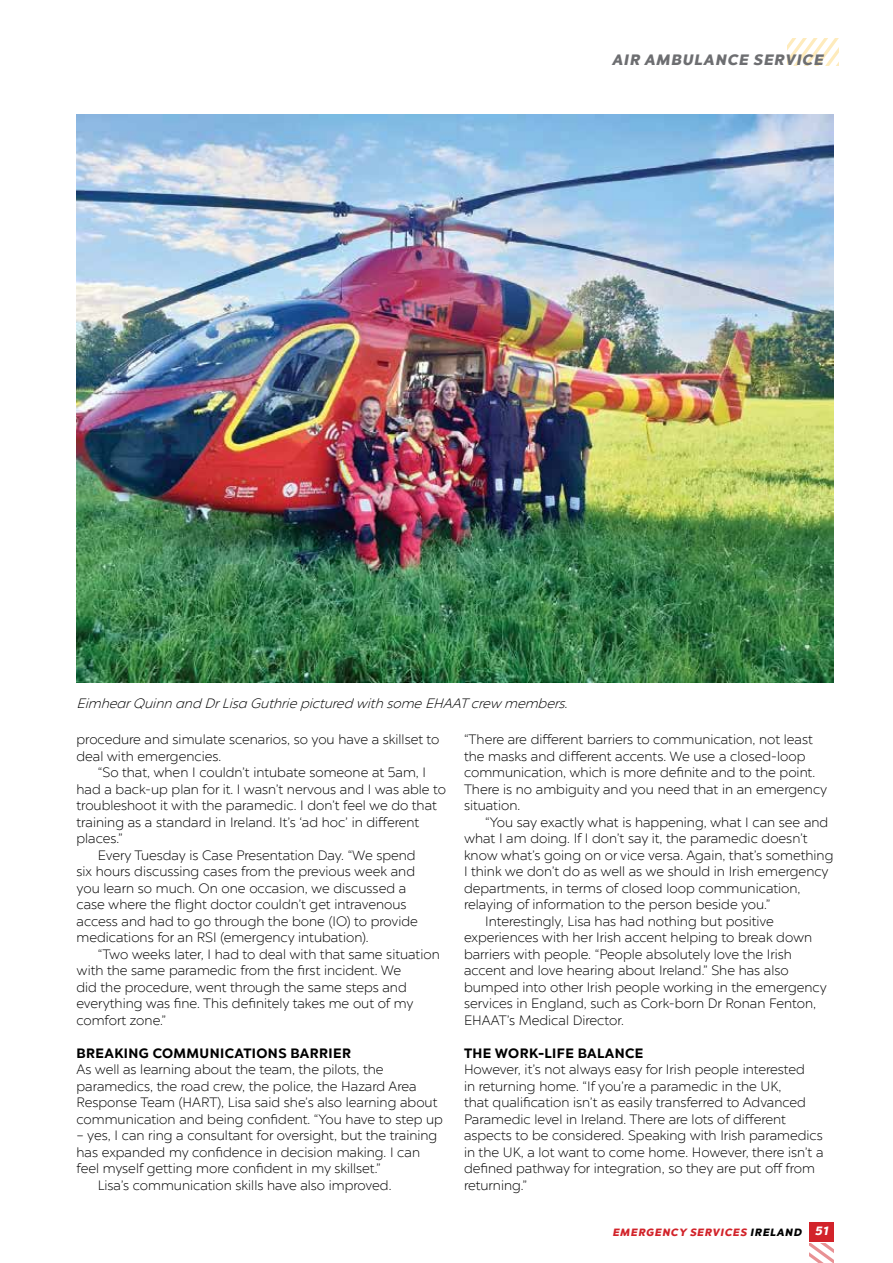
<style>
.page{position:relative;width:893px;height:1263px;background:#fff}
.page>*{position:absolute;margin:0;border:0;box-sizing:border-box;transform-origin:0 0}
.t1{font:15px "Chronica Pro Black It";letter-spacing:.07em;color:#6d6e71}
.t2{font:300 13.5px/16.5px "Chronica Pro";color:#000}
.t3{font:13.5px "Chronica Pro Light It";color:#000}
.t4{font:700 13.5px "Chronica Pro";letter-spacing:.03em;color:#000}
.t5{font:10.5px "Chronica Pro Black It";letter-spacing:.08em;color:#d2232a}
.s1{color:#000}
.s2{font-size:12px;color:#fff}
</style>
<div class="page">
<div style="left:809px;top:1222px;width:24px;height:19px;background:#d2232a"></div>
<svg style="left:809px;top:1243px;width:24px;height:20px"></svg>
<svg style="left:787px;top:39px;width:52px;height:26px"></svg>
<img style="left:77px;top:115px;width:756px;height:567px">
<p class="t1" style="left:612px;top:51px;width:213px">AIR AMBULANCE SERVICE</p>
<p class="t3" style="left:77px;top:696px;width:494px">Eimhear Quinn and Dr Lisa Guthrie pictured with some EHAAT crew members.</p>
<p class="t2" style="left:77px;top:732px;width:364px">procedure and simulate scenarios, so you have a skillset to deal with emergencies.</p>
<p class="t2" style="left:98px;top:765px;width:330px">“So that, when I couldn’t intubate someone at 5am, I</p>
<p class="t2" style="left:77px;top:781px;width:371px">had a back-up plan for it. I wasn’t nervous and I was able to</p>
<p class="t2" style="left:77px;top:798px;width:362px">troubleshoot it with the paramedic. I don’t feel we do that</p>
<p class="t2" style="left:77px;top:814px;width:344px">training as a standard in Ireland. It’s ‘ad hoc’ in different</p>
<p class="t2" style="left:77px;top:831px;width:48px">places.”</p>
<p class="t2" style="left:98px;top:847px;width:319px">Every Tuesday is Case Presentation Day. “We spend</p>
<p class="t2" style="left:77px;top:864px;width:340px">six hours discussing cases from the previous week and</p>
<p class="t2" style="left:77px;top:880px;width:331px">you learn so much. On one occasion, we discussed a</p>
<p class="t2" style="left:77px;top:897px;width:332px">case where the flight doctor couldn’t get intravenous</p>
<p class="t2" style="left:77px;top:913px;width:343px">access and had to go through the bone (IO) to provide</p>
<p class="t2" style="left:77px;top:929px;width:294px">medications for an RSI (emergency intubation).</p>
<p class="t2" style="left:98px;top:946px;width:343px">“Two weeks later, I had to deal with that same situation</p>
<p class="t2" style="left:77px;top:962px;width:326px">with the same paramedic from the first incident. We</p>
<p class="t2" style="left:77px;top:979px;width:332px">did the procedure, went through the same steps and</p>
<p class="t2" style="left:77px;top:995px;width:338px">everything was fine. This definitely takes me out of my</p>
<p class="t2" style="left:77px;top:1012px;width:91px">comfort zone.”</p>
<p class="t4" style="left:77px;top:1045px;width:276px">BREAKING COMMUNICATIONS BARRIER</p>
<p class="t2" style="left:77px;top:1061px;width:368px">As well as learning about the team, the pilots, the paramedics, the road crew, the police, the Hazard Area Response Team (HART), Lisa said she’s also learning about communication and being confident. “You have to step up</p>
<p class="t2" style="left:77px;top:1127px;width:362px">– yes, I can ring a consultant for oversight, but the training</p>
<p class="t2" style="left:77px;top:1144px;width:345px">has expanded my confidence in decision making. I can</p>
<p class="t2" style="left:77px;top:1160px;width:306px">feel myself getting more confident in my skillset.”</p>
<p class="t2" style="left:98px;top:1177px;width:295px">Lisa’s communication skills have also improved.</p>
<p class="t2" style="left:464px;top:731px;width:365px">“There are different barriers to communication, not least the masks and different accents. We use a closed-loop communication, which is more definite and to the point.<br>There is no ambiguity and you need that in an emergency situation.</p>
<p class="t2" style="left:485px;top:814px;width:345px">“You say exactly what is happening, what I can see and</p>
<p class="t2" style="left:464px;top:830px;width:345px">what I am doing. If I don’t say it, the paramedic doesn’t</p>
<p class="t2" style="left:464px;top:847px;width:371px">know what’s going on or vice versa. Again, that’s something</p>
<p class="t2" style="left:464px;top:863px;width:366px">I think we don’t do as well as we should in Irish emergency</p>
<p class="t2" style="left:464px;top:880px;width:338px">departments, in terms of closed loop communication,</p>
<p class="t2" style="left:464px;top:896px;width:308px">relaying of information to the person beside you.”</p>
<p class="t2" style="left:485px;top:913px;width:290px">Interestingly, Lisa has had nothing but positive</p>
<p class="t2" style="left:464px;top:929px;width:350px">experiences with her Irish accent helping to break down</p>
<p class="t2" style="left:464px;top:946px;width:329px">barriers with people. “People absolutely love the Irish</p>
<p class="t2" style="left:464px;top:962px;width:326px">accent and love hearing about Ireland.” She has also</p>
<p class="t2" style="left:464px;top:979px;width:364px">bumped into other Irish people working in the emergency</p>
<p class="t2" style="left:464px;top:995px;width:354px">services in England, such as Cork-born Dr Ronan Fenton,</p>
<p class="t2" style="left:464px;top:1012px;width:161px">EHAAT’s Medical Director.</p>
<p class="t4" style="left:464px;top:1045px;width:181px">THE WORK-LIFE BALANCE</p>
<p class="t2" style="left:464px;top:1061px;width:361px">However, it’s not always easy for Irish people interested<br>in returning home. “If you’re a paramedic in the UK,<br>that qualification isn’t as easily transferred to Advanced Paramedic level in Ireland. There are lots of different aspects to be considered. Speaking with Irish paramedics in the UK, a lot want to come home. However, there isn’t a defined pathway for integration, so they are put off from returning.”</p>
<p class="t5" style="left:612px;top:1225px;width:217px">EMERGENCY SERVICES <span class="s1">IRELAND</span> <span class="s2">51</span></p>
</div>
